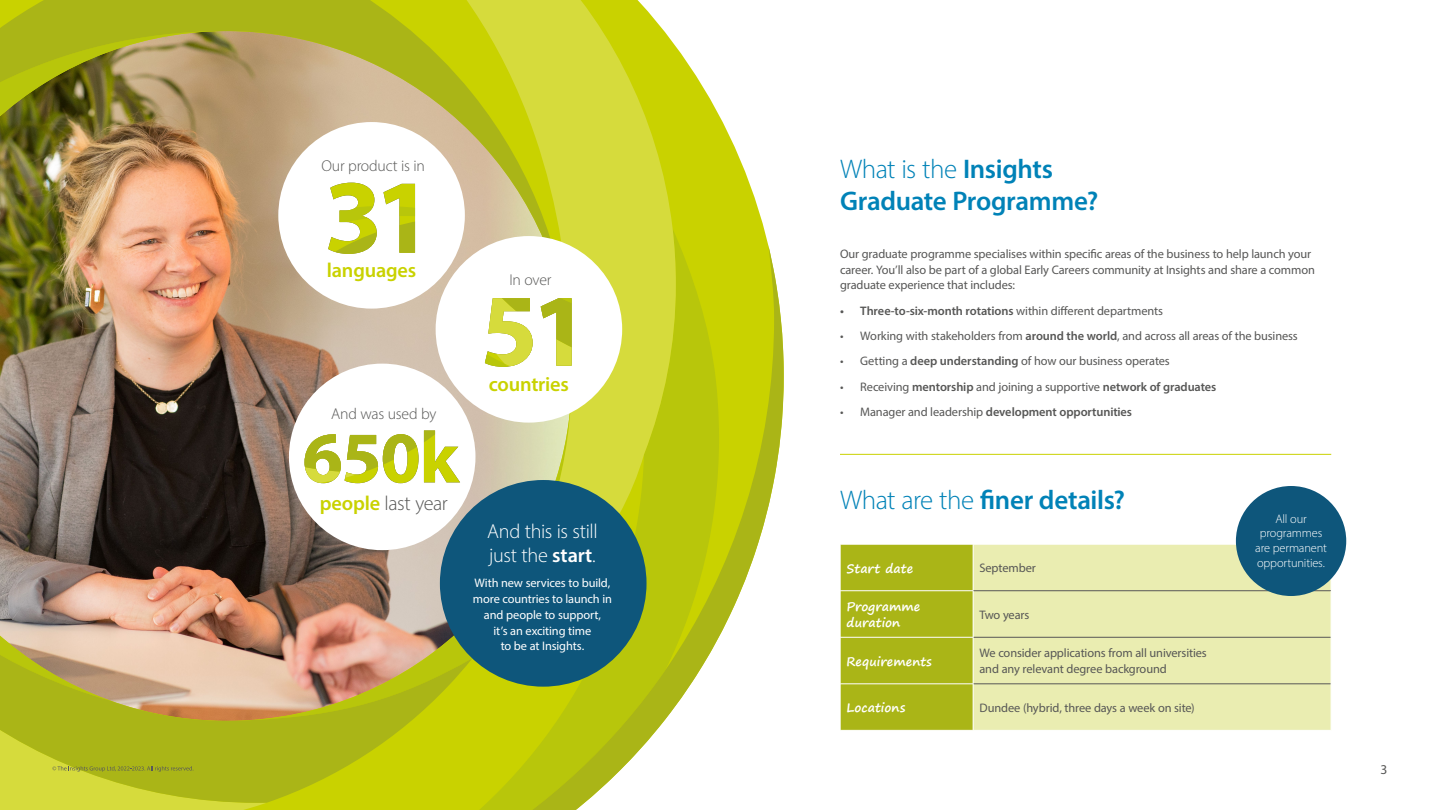
<style>
.page{position:relative;width:1440px;height:810px;background:#fff}
.page>*{position:absolute;margin:0;border:0;box-sizing:border-box;transform-origin:0 0}
.Title__24pt{font:600 27px/32.4px "Myriad Pro";letter-spacing:-.015em;color:#0082b7}
.Heading_2_Subheading__12pt__Blue{font:300 20.25px/24.3px "Myriad Pro";letter-spacing:-.02em;color:#fff}
.Body_copy__11pt{font:600 20.25px "Myriad Pro";letter-spacing:-.01em;color:#c9d200}
.Body_copy__11pt-2{font:300 20.25px "Myriad Pro";letter-spacing:-.02em;color:#575756}
.Body_copy__11pt-3{font:300 15.75px "Myriad Pro";letter-spacing:-.015em;color:#575756}
.t1{font:13.5px "Myriad Pro";color:#575756}
.Body_copy__11pt-4{font:12.38px/15.8px "Myriad Pro";letter-spacing:-.01em;color:#575756}
.t2{font:600 12.38px "Myriad Pro";letter-spacing:-.005em;color:#575756}
.Body_copy__11pt-5{font:12.38px/15.8px "Myriad Pro";letter-spacing:-.01em;color:#fff;text-align:center}
.Body_copy__11pt-6{font:700 12.38px/15.8px "Segoe Print";letter-spacing:.005em;color:#fff}
.Heading_2_Subheading__12pt__Blue-2{font:300 12.38px/14.9px "Myriad Pro";letter-spacing:-.015em;color:#fff;text-align:center}
.s1{font-weight:600;color:#c9d200}
.s2{font-weight:600}
.s3{font-weight:300}
.s4{font-weight:400}
</style>
<div class="page">
<svg style="left:676px;top:47px;width:93px;height:198px;fill:#c9d200"></svg>
<svg style="left:572px;top:0;width:104px;height:245px;background:#d3d930"></svg>
<svg style="left:0;top:406px;width:209px;height:397px;background:#948751"></svg>
<svg style="left:209px;top:245px;width:575px;height:565px;background:#bfbc4d"></svg>
<svg style="left:227px;top:0;width:345px;height:373px;background:#c2b55b"></svg>
<img style="left:0;top:0;width:227px;height:406px">
<div style="left:278px;top:122px;width:187px;height:187px;background:#fff;border-radius:50%"></div>
<svg style="left:328px;top:183px;width:87px;height:71px"></svg>
<div style="left:436px;top:236px;width:186px;height:187px;background:#fff;border-radius:50%"></div>
<svg style="left:485px;top:298px;width:87px;height:69px"></svg>
<div style="left:289px;top:364px;width:186px;height:186px;background:#fff;border-radius:50%"></div>
<svg style="left:305px;top:431px;width:155px;height:52px"></svg>
<div style="left:440px;top:480px;width:207px;height:207px;background:#0e567b;border-radius:50%"></div>
<div style="left:841px;top:545px;width:132px;height:185px;background:#aab517"></div>
<div style="left:974px;top:545px;width:357px;height:185px;background:#eaedb1"></div>
<hr style="left:973px;top:591px;width:358px;height:1px;background:#575756">
<hr style="left:973px;top:637px;width:358px;height:1px;background:#575756">
<hr style="left:973px;top:684px;width:358px;height:1px;background:#575756">
<hr style="left:840px;top:591px;width:133px;height:1px;background:#fff">
<hr style="left:840px;top:637px;width:133px;height:1px;background:#fff">
<hr style="left:973px;top:591px;width:1px;height:46px;background:#fff">
<hr style="left:973px;top:637px;width:1px;height:47px;background:#fff">
<hr style="left:840px;top:684px;width:133px;height:1px;background:#fff">
<hr style="left:973px;top:684px;width:1px;height:46px;background:#fff">
<div style="left:1236px;top:486px;width:110px;height:110px;background:#0e567b;border-radius:50%"></div>
<hr style="left:840px;top:454px;width:491px;height:1px;background:#c9d200">
<svg style="left:52px;top:766px;width:142px;height:6px"></svg>
<p class="Body_copy__11pt-3" style="left:322px;top:156px;width:105px">Our product is in</p>
<p class="Body_copy__11pt" style="left:327px;top:257px;width:91px">languages</p>
<p class="Body_copy__11pt-3" style="left:510px;top:270px;width:43px">In over</p>
<p class="Body_copy__11pt-3" style="left:331px;top:405px;width:107px">And was used by</p>
<p class="Body_copy__11pt" style="left:489px;top:371px;width:81px">countries</p>
<p class="Body_copy__11pt-2" style="left:320px;top:491px;width:130px"><span class="s1">people</span> last year</p>
<p class="Heading_2_Subheading__12pt__Blue" style="left:487px;top:519px;width:112px">And this is still just the <span class="s2">start</span>.</p>
<p class="Body_copy__11pt-5" style="left:473px;top:575px;width:141px">With new services to build, more countries to launch in and people to support,<br>it’s an exciting time<br>to be at Insights.</p>
<p class="Title__24pt" style="left:840px;top:152px;width:260px"><span class="s3">What is the</span> Insights<br>Graduate Programme?</p>
<p class="Body_copy__11pt-4" style="left:840px;top:246px;width:476px">Our graduate programme specialises within specific areas of the business to help launch your career. You’ll also be part of a global Early Careers community at Insights and share a common graduate experience that includes:</p>
<p class="t2" style="left:840px;top:303px;width:325px">• Three-to-six-month rotations <span class="s4">within different departments</span></p>
<p class="Body_copy__11pt-4" style="left:840px;top:328px;width:459px">• Working with stakeholders from <span class="s2">around the world</span>, and across all areas of the business</p>
<p class="Body_copy__11pt-4" style="left:840px;top:353px;width:331px">• Getting a <span class="s2">deep understanding</span> of how our business operates</p>
<p class="Body_copy__11pt-4" style="left:840px;top:378px;width:378px">• Receiving <span class="s2">mentorship</span> and joining a supportive <span class="s2">network of graduates</span></p>
<p class="t2" style="left:840px;top:404px;width:294px"><span class="s4">• Manager and leadership</span> development opportunities</p>
<p class="Title__24pt" style="left:840px;top:483px;width:287px"><span class="s3">What are the</span> finer details?</p>
<p class="Body_copy__11pt-6" style="left:847px;top:560px;width:68px">Start date</p>
<p class="Body_copy__11pt-4" style="left:980px;top:560px;width:58px">September</p>
<p class="Body_copy__11pt-6" style="left:847px;top:599px;width:75px">Programme duration</p>
<p class="Body_copy__11pt-4" style="left:980px;top:606px;width:51px">Two years</p>
<p class="Body_copy__11pt-6" style="left:847px;top:653px;width:87px">Requirements</p>
<p class="Body_copy__11pt-4" style="left:980px;top:645px;width:229px">We consider applications from all universities and any relevant degree background</p>
<p class="Body_copy__11pt-6" style="left:847px;top:700px;width:60px">Locations</p>
<p class="Body_copy__11pt-4" style="left:980px;top:700px;width:217px">Dundee (hybrid, three days a week on site)</p>
<p class="Heading_2_Subheading__12pt__Blue-2" style="left:1255px;top:511px;width:73px">All our programmes are permanent opportunities.</p>
<p class="t1" style="left:1381px;top:761px;width:8px">3</p>
</div>
